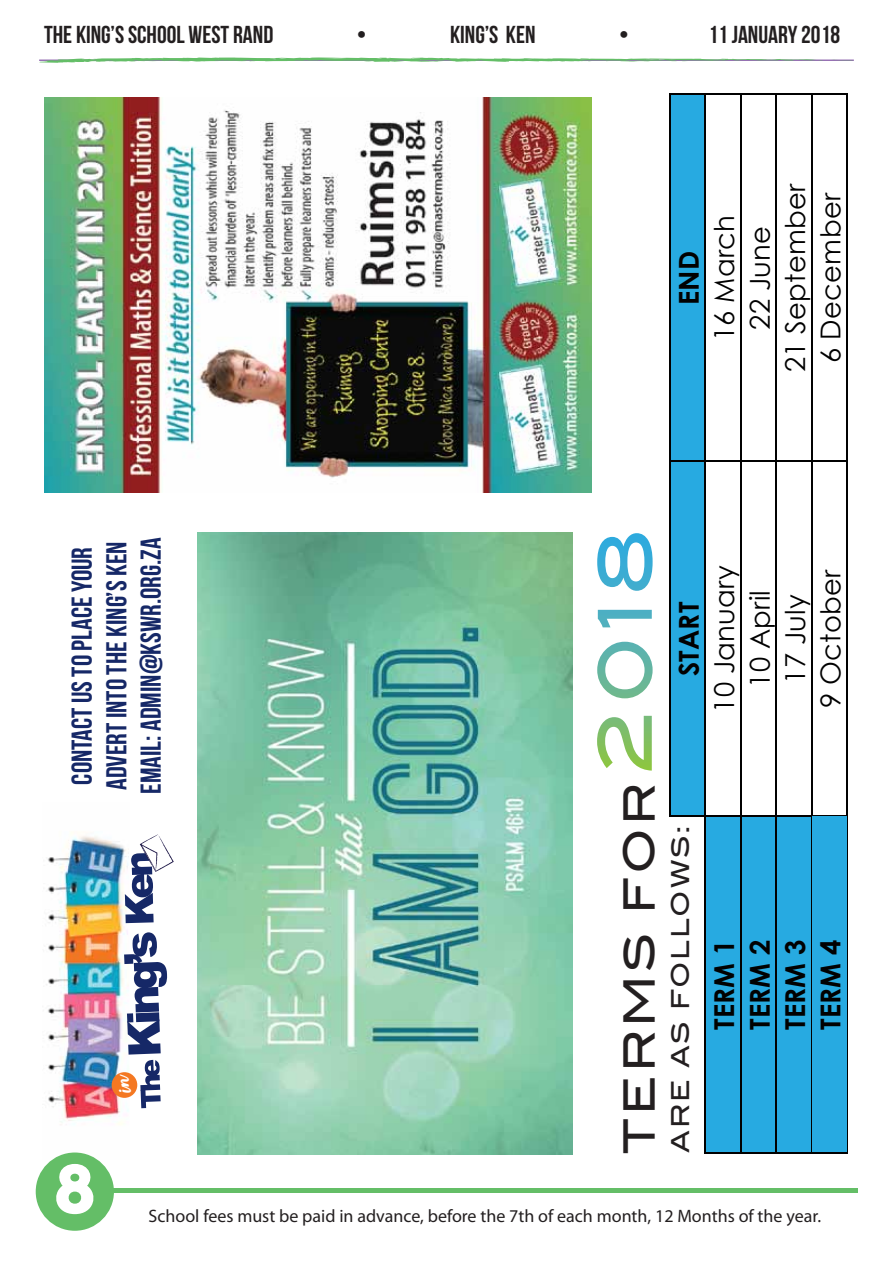
<style>
.page{position:relative;width:893px;height:1263px;background:#fff}
.page>*{position:absolute;margin:0;border:0;box-sizing:border-box;transform-origin:0 0}
.t1{font:69.3px "Intro";color:#fff}
.t2{font:41.85px "Blair Md ITCTT Medium";letter-spacing:.075em;color:#231f20}
.t3{font:28.65px/34.5px "Bebas Neue";color:#162867;text-align:center}
.t4{font:27.45px "Century Gothic";letter-spacing:.01em;color:#010101}
.t5{font:700 27.45px "Century Gothic";letter-spacing:.01em;color:#010101}
.t6{font:24.45px "Bebas Neue";color:#231f20}
.t7{font:24px "Blair Md ITCTT Medium";letter-spacing:.075em;color:#231f20}
.t8{font:18px "Myriad Pro";color:#231f20}
</style>
<div class="page">
<img style="left:46px;top:832px;width:84px;height:327px">
<svg style="left:124px;top:932px;width:43px;height:122px"></svg>
<svg style="left:140px;top:1060px;width:21px;height:48px"></svg>
<svg style="left:125px;top:834px;width:49px;height:89px"></svg>
<div style="left:112px;top:1072px;width:25px;height:26px;background:#f47822;border-radius:50%"></div>
<svg style="left:831px;top:59px;width:23px;height:2px"></svg>
<svg style="left:39px;top:57px;width:784px;height:6px"></svg>
<div style="left:36px;top:1152px;width:78px;height:79px;background:#64be67;border-radius:50%"></div>
<div style="left:106px;top:1188px;width:751px;height:5px;background:#64be67"></div>
<img style="left:44px;top:97px;width:548px;height:395px">
<div style="left:671px;top:462px;width:34px;height:353px;background:#27aae1"></div>
<div style="left:671px;top:93px;width:34px;height:368px;background:#27aae1"></div>
<hr style="left:669px;top:462px;width:2px;height:353px;background:#010101">
<hr style="left:669px;top:95px;width:2px;height:366px;background:#010101">
<hr style="left:671px;top:815px;width:34px;height:1px;background:#010101">
<hr style="left:671px;top:461px;width:34px;height:1px;background:#010101">
<hr style="left:671px;top:93px;width:34px;height:2px;background:#010101">
<div style="left:706px;top:816px;width:34px;height:336px;background:#27aae1"></div>
<hr style="left:705px;top:816px;width:1px;height:335px;background:#010101">
<hr style="left:705px;top:462px;width:1px;height:353px;background:#010101">
<hr style="left:705px;top:95px;width:1px;height:366px;background:#010101">
<hr style="left:706px;top:1152px;width:34px;height:2px;background:#010101">
<hr style="left:706px;top:815px;width:34px;height:1px;background:#010101">
<hr style="left:706px;top:461px;width:34px;height:1px;background:#010101">
<hr style="left:706px;top:93px;width:34px;height:2px;background:#010101">
<div style="left:742px;top:817px;width:34px;height:335px;background:#27aae1"></div>
<hr style="left:740px;top:816px;width:2px;height:336px;background:#010101">
<hr style="left:740px;top:462px;width:2px;height:353px;background:#010101">
<hr style="left:740px;top:95px;width:2px;height:366px;background:#010101">
<hr style="left:742px;top:1152px;width:34px;height:2px;background:#010101">
<hr style="left:742px;top:815px;width:34px;height:1px;background:#010101">
<hr style="left:742px;top:461px;width:34px;height:1px;background:#010101">
<hr style="left:742px;top:93px;width:34px;height:2px;background:#010101">
<div style="left:777px;top:816px;width:34px;height:336px;background:#27aae1"></div>
<hr style="left:776px;top:816px;width:1px;height:336px;background:#010101">
<hr style="left:776px;top:462px;width:1px;height:353px;background:#010101">
<hr style="left:776px;top:95px;width:1px;height:366px;background:#010101">
<hr style="left:777px;top:1152px;width:34px;height:2px;background:#010101">
<hr style="left:777px;top:815px;width:34px;height:1px;background:#010101">
<hr style="left:777px;top:461px;width:34px;height:1px;background:#010101">
<hr style="left:777px;top:93px;width:34px;height:2px;background:#010101">
<hr style="left:811px;top:816px;width:1px;height:336px;background:#010101">
<hr style="left:811px;top:462px;width:1px;height:353px;background:#010101">
<hr style="left:811px;top:95px;width:1px;height:366px;background:#010101">
<hr style="left:812px;top:1152px;width:35px;height:2px;background:#010101">
<hr style="left:847px;top:816px;width:1px;height:336px;background:#010101">
<hr style="left:812px;top:815px;width:35px;height:1px;background:#010101">
<hr style="left:847px;top:462px;width:1px;height:353px;background:#010101">
<hr style="left:812px;top:461px;width:35px;height:1px;background:#010101">
<hr style="left:847px;top:95px;width:1px;height:366px;background:#010101">
<hr style="left:812px;top:93px;width:35px;height:2px;background:#010101">
<div style="left:812px;top:816px;width:35px;height:336px;background:#27aae1"></div>
<svg style="left:597px;top:716px;width:55px;height:55px"></svg>
<svg style="left:597px;top:642px;width:56px;height:56px"></svg>
<svg style="left:598px;top:610px;width:54px;height:17px"></svg>
<svg style="left:597px;top:533px;width:56px;height:58px"></svg>
<img style="left:197px;top:533px;width:375px;height:622px">
<h3 class="t6" style="left:44px;top:21px;width:231px">THE KING’S SCHOOL WEST RAND</h3>
<h3 class="t6" style="left:357px;top:21px;width:11px">•</h3>
<h3 class="t6" style="left:450px;top:21px;width:87px">KING’S KEN</h3>
<h3 class="t6" style="left:619px;top:21px;width:11px">•</h3>
<h3 class="t6" style="left:708px;top:21px;width:133px">11 JANUARY 2018</h3>
<h3 class="t3" style="left:64px;top:794px;width:257px;rotate:-90deg">CONTACT US TO PLACE YOUR<br>ADVERT INTO THE KING’S KEN<br>EMAIL: ADMIN@KSWR.ORG.ZA</h3>
<h3 class="t5" style="left:668px;top:305px;width:56px;rotate:-90deg">END</h3>
<h3 class="t4" style="left:705px;top:341px;width:128px;rotate:-90deg">16 March</h3>
<h3 class="t4" style="left:741px;top:330px;width:105px;rotate:-90deg">22 June</h3>
<h3 class="t4" style="left:776px;top:372px;width:191px;rotate:-90deg">21 September</h3>
<h3 class="t4" style="left:811px;top:363px;width:172px;rotate:-90deg">6 December</h3>
<h3 class="t5" style="left:668px;top:676px;width:76px;rotate:-90deg">START</h3>
<h3 class="t4" style="left:705px;top:713px;width:149px;rotate:-90deg">10 January</h3>
<h3 class="t4" style="left:741px;top:688px;width:99px;rotate:-90deg">10 April</h3>
<h3 class="t4" style="left:776px;top:684px;width:91px;rotate:-90deg">17 July</h3>
<h3 class="t4" style="left:811px;top:708px;width:140px;rotate:-90deg">9 October</h3>
<h2 class="t2" style="left:605px;top:1154px;width:372px;rotate:-90deg">TERMS FOR</h2>
<h3 class="t7" style="left:661px;top:1152px;width:329px;rotate:-90deg">ARE AS FOLLOWS:</h3>
<h3 class="t5" style="left:703px;top:1030px;width:92px;rotate:-90deg">TERM 1</h3>
<h3 class="t5" style="left:739px;top:1030px;width:92px;rotate:-90deg">TERM 2</h3>
<h3 class="t5" style="left:774px;top:1030px;width:92px;rotate:-90deg">TERM 3</h3>
<h3 class="t5" style="left:810px;top:1030px;width:92px;rotate:-90deg">TERM 4</h3>
<h1 class="t1" style="left:54px;top:1147px;width:43px">8</h1>
<p class="t8" style="left:148px;top:1204px;width:674px">School fees must be paid in advance, before the 7th of each month, 12 Months of the year.</p>
</div>
